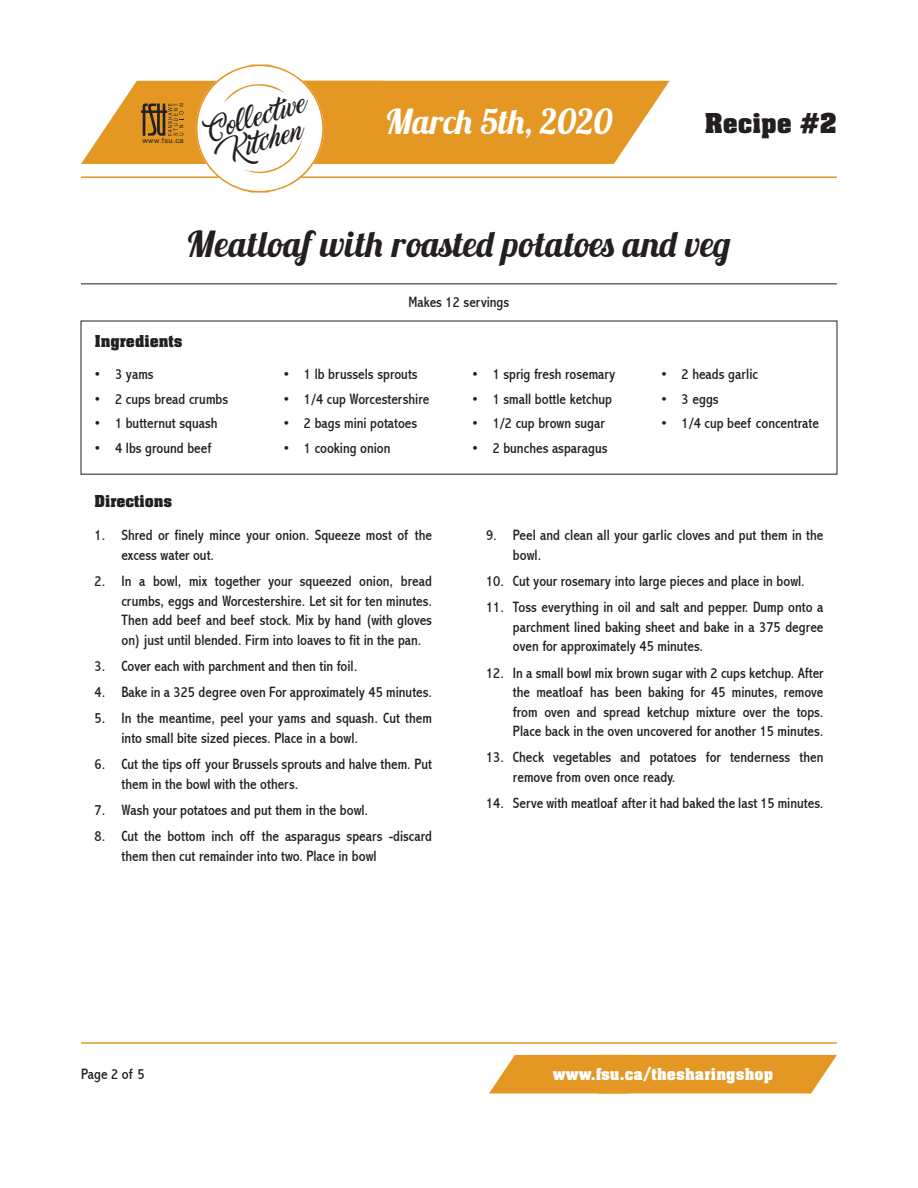
<style>
.page{position:relative;width:918px;height:1188px;background:#fff}
.page>*{position:absolute;margin:0;border:0;box-sizing:border-box;transform-origin:0 0}
.t1{font:36px "Lobster 1.3";letter-spacing:.01em;color:#231f20}
.t2{font:34.5px "Lobster 1.3";color:#fff}
.t3{font:700 30px "Neue Aachen Pro";color:#231f20}
.t4{font:22.2px "Marguerite";color:#231f20;scale:.94 1}
.t5{font:700 18px "Neue Aachen Pro";letter-spacing:.01em;color:#fff}
.t6{font:700 18px "Neue Aachen Pro";color:#231f20}
.t7{font:condensed 15px/19.5px "Abadi";color:#231f20}
.t8{font:7.35px "Arial";letter-spacing:.06em;color:#231f20}
</style>
<div class="page">
<hr style="left:81px;top:176px;width:756px;height:2px;background:#e49723">
<hr style="left:81px;top:1042px;width:756px;height:2px;background:#e49723">
<svg style="left:81px;top:64px;width:589px;height:129px"></svg>
<svg style="left:489px;top:1055px;width:348px;height:39px;background:#e69f35"></svg>
<hr style="left:81px;top:283px;width:756px;height:1px;background:#231f20">
<p class="t8" style="left:143px;top:135px;width:43px">www.fsu.ca</p>
<h3 class="t4" style="left:207px;top:120px;width:107px;rotate:-17deg">Collective</h3>
<h3 class="t4" style="left:225px;top:141px;width:83px;rotate:-17deg">Kitchen</h3>
<h2 class="t2" style="left:386px;top:99px;width:228px">March 5th, 2020</h2>
<h3 class="t3" style="left:705px;top:107px;width:134px">Recipe #2</h3>
<h1 class="t1" style="left:187px;top:221px;width:546px">Meatloaf with roasted potatoes and veg</h1>
<p class="t7" style="left:408px;top:293px;width:102px">Makes 12 servings</p>
<p class="t6" style="left:95px;top:332px;width:89px">Ingredients</p>
<p class="t7" style="left:95px;top:364px;width:60px">• 3 yams</p>
<p class="t7" style="left:95px;top:389px;width:135px">• 2 cups bread crumbs</p>
<p class="t7" style="left:95px;top:414px;width:124px">• 1 butternut squash</p>
<p class="t7" style="left:95px;top:439px;width:118px">• 4 lbs ground beef</p>
<p class="t7" style="left:284px;top:364px;width:136px">• 1 lb brussels sprouts</p>
<p class="t7" style="left:284px;top:389px;width:147px">• 1/4 cup Worcestershire</p>
<p class="t7" style="left:284px;top:414px;width:135px">• 2 bags mini potatoes</p>
<p class="t7" style="left:284px;top:439px;width:108px">• 1 cooking onion</p>
<p class="t6" style="left:94px;top:492px;width:79px">Directions</p>
<p class="t7" style="left:122px;top:526px;width:312px;text-indent:-27px">1. Shred or finely mince your onion. Squeeze most of the excess water out.</p>
<p class="t7" style="left:122px;top:572px;width:312px;text-align:justify;text-indent:-27px">2. In a bowl, mix together your squeezed onion, bread crumbs, eggs and Worcestershire. Let sit for ten minutes.<br>Then add beef and beef stock. Mix by hand (with gloves on) just until blended. Firm into loaves to fit in the pan.</p>
<p class="t7" style="left:94px;top:656px;width:264px">3. Cover each with parchment and then tin foil.</p>
<p class="t7" style="left:94px;top:683px;width:339px">4. Bake in a 325 degree oven For approximately 45 minutes.</p>
<p class="t7" style="left:122px;top:709px;width:312px;text-indent:-27px">5. In the meantime, peel your yams and squash. Cut them into small bite sized pieces. Place in a bowl.</p>
<p class="t7" style="left:122px;top:755px;width:312px;text-indent:-27px">6. Cut the tips off your Brussels sprouts and halve them. Put them in the bowl with the others.</p>
<p class="t7" style="left:94px;top:800px;width:275px">7. Wash your potatoes and put them in the bowl.</p>
<p class="t7" style="left:122px;top:827px;width:312px;text-indent:-27px">8. Cut the bottom inch off the asparagus spears -discard them then cut remainder into two. Place in bowl</p>
<p class="t7" style="left:473px;top:364px;width:145px">• 1 sprig fresh rosemary</p>
<p class="t7" style="left:473px;top:389px;width:141px">• 1 small bottle ketchup</p>
<p class="t7" style="left:473px;top:414px;width:134px">• 1/2 cup brown sugar</p>
<p class="t7" style="left:473px;top:439px;width:137px">• 2 bunches asparagus</p>
<p class="t7" style="left:661px;top:364px;width:98px">• 2 heads garlic</p>
<p class="t7" style="left:661px;top:389px;width:59px">• 3 eggs</p>
<p class="t7" style="left:661px;top:414px;width:159px">• 1/4 cup beef concentrate</p>
<p class="t7" style="left:513px;top:526px;width:312px;text-indent:-27px">9. Peel and clean all your garlic cloves and put them in the bowl.</p>
<p class="t7" style="left:486px;top:572px;width:320px">10. Cut your rosemary into large pieces and place in bowl.</p>
<p class="t7" style="left:513px;top:598px;width:312px;text-align:justify;text-indent:-27px">11. Toss everything in oil and salt and pepper. Dump onto a parchment lined baking sheet and bake in a 375 degree oven for approximately 45 minutes.</p>
<p class="t7" style="left:513px;top:663px;width:312px;text-align:justify;text-indent:-27px">12. In a small bowl mix brown sugar with 2 cups ketchup. After the meatloaf has been baking for 45 minutes, remove from oven and spread ketchup mixture over the tops.<br>Place back in the oven uncovered for another 15 minutes.</p>
<p class="t7" style="left:513px;top:748px;width:312px;text-indent:-27px">13. Check vegetables and potatoes for tenderness then remove from oven once ready.</p>
<p class="t7" style="left:486px;top:794px;width:339px">14. Serve with meatloaf after it had baked the last 15 minutes.</p>
<p class="t7" style="left:81px;top:1065px;width:65px">Page 2 of 5</p>
<p class="t5" style="left:553px;top:1065px;width:222px">www.fsu.ca/thesharingshop</p>
</div>
